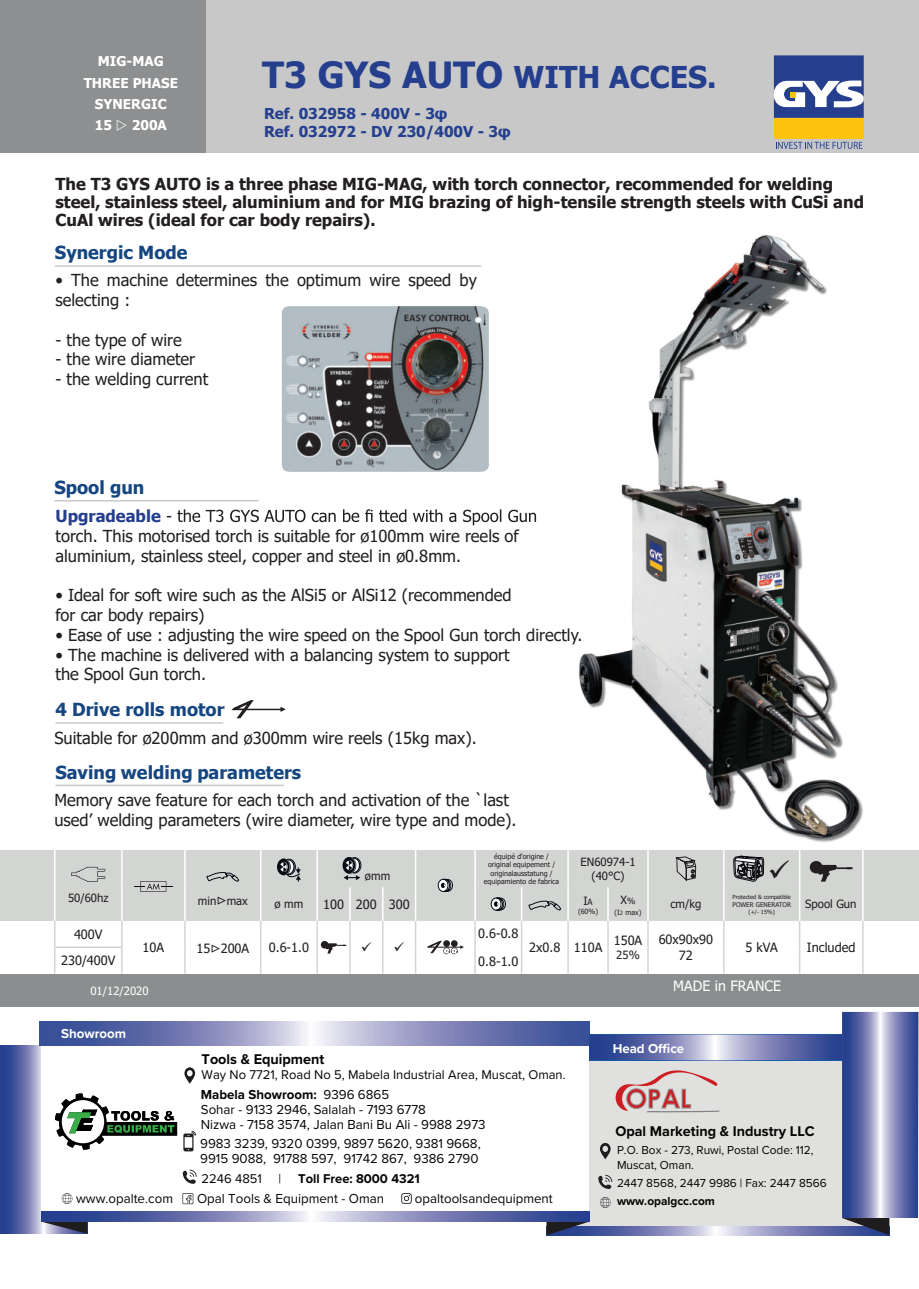
<style>
.page{position:relative;width:919px;height:1289px;background:#fff}
.page>*{position:absolute;margin:0;border:0;box-sizing:border-box;transform-origin:0 0}
.t1{font:700 30px "Tahoma";color:#253f8e}
.t2{font:700 18px "Tahoma";color:#154680}
.t3{font:16.5px/19.8px "Tahoma";color:#231f20}
.t4{font:700 16.5px/18px "Tahoma";color:#231f20}
.t5{font:700 16.5px "Tahoma";color:#253f8e}
.t6{font:700 15px/18px "Tahoma";color:#253f8e}
.t7{font:700 14.7px "Proxima Nova";color:#040503}
.t8{font:14.25px "Tahoma";color:#fff}
.t9{font:13.5px/15px "Proxima Nova";color:#040503}
.t10{font:700 13.5px "Tahoma";color:#fff}
.t11{font:700 13.5px "Proxima Nova";color:#fff}
.t12{font:13.2px "Proxima Nova";color:#040503}
.t13{font:700 13.2px "Proxima Nova";color:#040503}
.t14{font:12.75px/15.3px "Tahoma";color:#231f20;text-align:center}
.t15{font:12px/15px "Proxima Nova";color:#040503}
.t16{font:700 12px "Proxima Nova";color:#040503}
.t17{font:11.4px/13.6px "Tahoma";color:#231f20;text-align:center}
.t18{font:11.4px "Tahoma";color:#fff}
.t19{font:7.05px/8.6px "Tahoma";color:#231f20;text-align:center}
.t20{font:6.45px "Tahoma";color:#231f20}
.t21{font:5.7px "Tahoma";color:#231f20}
.s1{font-size:36px}
.s2{font-family:"Minion Pro";font-size:16.95px}
.s3{font-size:8.55px}
.s4{font-size:5.7px}
.s5{font-weight:700}
</style>
<div class="page">
<div style="left:0;top:0;width:918px;height:152px;background:#c7c8c7"></div>
<div style="left:773px;top:118px;width:90px;height:21px;background:#fec210"></div>
<svg style="left:773px;top:55px;width:90px;height:63px;background:#6274ab"></svg>
<svg style="left:776px;top:142px;width:86px;height:7px"></svg>
<div style="left:0;top:0;width:206px;height:152px;background:#8d8f90"></div>
<div style="left:589px;top:1060px;width:253px;height:166px;background:#e0e0df"></div>
<svg style="left:589px;top:1226px;width:253px;height:9px;background:#8e92c0"></svg>
<svg style="left:0;top:1045px;width:41px;height:188px;background:#6470ab"></svg>
<svg style="left:41px;top:1221px;width:46px;height:12px"></svg>
<svg style="left:546px;top:1221px;width:43px;height:14px"></svg>
<svg style="left:842px;top:1217px;width:47px;height:18px"></svg>
<div style="left:40px;top:1021px;width:549px;height:24px;background:#385098"></div>
<svg style="left:589px;top:1045px;width:253px;height:15px;background:#757eb4"></svg>
<svg style="left:41px;top:1211px;width:548px;height:10px;background:#757fb4"></svg>
<svg style="left:842px;top:1011px;width:76px;height:206px;background:#7982b6"></svg>
<svg style="left:615px;top:1068px;width:106px;height:44px;background:#d5b9b9"></svg>
<svg style="left:55px;top:1093px;width:122px;height:56px"></svg>
<svg style="left:184px;top:1067px;width:11px;height:16px"></svg>
<svg style="left:183px;top:1169px;width:14px;height:14px"></svg>
<svg style="left:183px;top:1130px;width:13px;height:21px"></svg>
<svg style="left:401px;top:1193px;width:11px;height:10px"></svg>
<svg style="left:182px;top:1193px;width:11px;height:11px"></svg>
<svg style="left:62px;top:1193px;width:11px;height:11px"></svg>
<svg style="left:600px;top:1142px;width:10px;height:16px"></svg>
<svg style="left:598px;top:1174px;width:14px;height:14px"></svg>
<svg style="left:600px;top:1196px;width:11px;height:12px"></svg>
<img style="left:621px;top:235px;width:206px;height:274px">
<hr style="left:55px;top:265px;width:426px;height:2px;background:#c8cac9">
<hr style="left:54px;top:500px;width:204px;height:1px;background:#c8cac9">
<img style="left:281px;top:306px;width:208px;height:166px">
<div style="left:0;top:974px;width:918px;height:32px;background:#8b8e8f"></div>
<div style="left:0;top:850px;width:918px;height:70px;background:#d3d5d3"></div>
<svg style="left:54px;top:509px;width:809px;height:536px"></svg>
<p class="t10" style="left:98px;top:56px;width:67px">MIG-MAG</p>
<p class="t10" style="left:84px;top:77px;width:96px">THREE PHASE</p>
<p class="t10" style="left:95px;top:98px;width:73px">SYNERGIC</p>
<p class="t10" style="left:95px;top:119px;width:19px">15</p>
<p class="t10" style="left:132px;top:119px;width:37px">200A</p>
<h1 class="t1" style="left:262px;top:65px;width:456px"><span class="s1">T3 GYS AUTO</span> WITH ACCES.</h1>
<p class="t6" style="left:264px;top:105px;width:248px">Ref. 032958 - 400V - 3φ<br>Ref. 032972 - DV 230/400V - 3φ</p>
<p class="t4" style="left:55px;top:177px;width:810px">The T3 GYS AUTO is a three phase MIG-MAG, with torch connector, recommended for welding steel, stainless steel, aluminium and for MIG brazing of high-tensile strength steels with CuSi and<br>CuAl wires (ideal for car body repairs).</p>
<p class="t2" style="left:55px;top:245px;width:134px">Synergic Mode</p>
<p class="t3" style="left:55px;top:271px;width:423px">ï The machine determines the optimum wire speed by selecting :</p>
<p class="t3" style="left:55px;top:330px;width:128px">- the type of wire</p>
<p class="t3" style="left:55px;top:350px;width:141px">- the wire diameter</p>
<p class="t3" style="left:55px;top:370px;width:154px">- the welding current</p>
<p class="t2" style="left:54px;top:480px;width:91px">Spool gun</p>
<p class="t5" style="left:56px;top:509px;width:107px">Upgradeable</p>
<p class="t3" style="left:55px;top:526px;width:465px">torch. This motorised torch is suitable for ø100mm wire reels of aluminium, stainless steel, copper and steel in ø0.8mm.</p>
<p class="t3" style="left:55px;top:586px;width:528px">ï Ideal for soft wire such as the AlSi5 or AlSi12 (recommended<br>for car body repairs)<br>ï Ease of use : adjusting the wire speed on the Spool Gun torch directly. ï The machine is delivered with a balancing system to support<br>the Spool Gun torch.</p>
<p class="t2" style="left:55px;top:702px;width:171px">4 Drive rolls motor</p>
<p class="t3" style="left:54px;top:729px;width:424px">Suitable for ø200mm and ø300mm wire reels (15kg max).</p>
<p class="t2" style="left:55px;top:764px;width:247px">Saving welding parameters</p>
<p class="t3" style="left:54px;top:791px;width:463px">Memory save feature for each torch and activation of the `last used’ welding parameters (wire diameter, wire type and mode).</p>
<p class="t17" style="left:365px;top:869px;width:27px">ømm</p>
<p class="t19" style="left:484px;top:852px;width:77px">équipé d’origine / original equipement / originalausstatung / equipamiento de fabrica</p>
<p class="t17" style="left:580px;top:855px;width:57px">EN60974-1 (40°C)</p>
<p class="t17" style="left:68px;top:891px;width:42px">50/60hz</p>
<p class="t17" style="left:198px;top:895px;width:51px">min<span class="s2">▷</span>max</p>
<p class="t17" style="left:274px;top:898px;width:30px">ø mm</p>
<p class="t14" style="left:323px;top:897px;width:88px">100 200 300</p>
<p class="t17" style="left:583px;top:895px;width:11px">I<span class="s3">A</span></p>
<p class="t19" style="left:578px;top:907px;width:22px">(60%)</p>
<p class="t14" style="left:74px;top:927px;width:30px">400V</p>
<p class="t14" style="left:61px;top:953px;width:56px">230/400V</p>
<p class="t14" style="left:143px;top:940px;width:23px">10A</p>
<p class="t14" style="left:196px;top:941px;width:54px">15<span class="s2">▷</span>200A</p>
<p class="t14" style="left:269px;top:940px;width:42px">0.6-1.0</p>
<p class="t18" style="left:90px;top:985px;width:60px">01/12/2020</p>
<p class="t14" style="left:478px;top:926px;width:42px">0.6-0.8</p>
<p class="t14" style="left:478px;top:954px;width:42px">0.8-1.0</p>
<p class="t14" style="left:529px;top:940px;width:75px">2x0.8 110A</p>
<p class="t17" style="left:620px;top:894px;width:16px">X<span class="s3">%</span></p>
<p class="t19" style="left:614px;top:908px;width:29px">(I<span class="s4">2</span> max)</p>
<p class="t14" style="left:613px;top:933px;width:30px">150A</p>
<p class="t17" style="left:616px;top:948px;width:25px">25%</p>
<p class="t11" style="left:61px;top:1028px;width:66px">Showroom</p>
<p class="t17" style="left:670px;top:898px;width:33px">cm/kg</p>
<p class="t21" style="left:732px;top:894px;width:60px">Protected &amp; compatible</p>
<p class="t20" style="left:732px;top:901px;width:60px">POWER GENERATOR</p>
<p class="t21" style="left:748px;top:908px;width:28px">(+/- 15%)</p>
<p class="t17" style="left:805px;top:898px;width:53px">Spool Gun</p>
<p class="t14" style="left:658px;top:932px;width:56px">60x90x90<br>72</p>
<p class="t14" style="left:745px;top:940px;width:34px">5 kVA</p>
<p class="t14" style="left:806px;top:940px;width:50px">Included</p>
<p class="t8" style="left:673px;top:978px;width:109px">MADE in FRANCE</p>
<p class="t7" style="left:202px;top:1053px;width:124px">Tools &amp; Equipment</p>
<p class="t12" style="left:202px;top:1068px;width:365px">Way No 7721, Road No 5, Mabela Industrial Area, Muscat, Oman.</p>
<p class="t9" style="left:201px;top:1087px;width:286px"><span class="s5">Mabela Showroom:</span> 9396 6865<br>Sohar - 9133 2946, Salalah - 7193 6778<br>Nizwa - 7158 3574, Jalan Bani Bu Ali - 9988 2973</p>
<p class="t9" style="left:200px;top:1136px;width:282px">9983 3239, 9320 0399, 9897 5620, 9381 9668,<br>9915 9088, 91788 597, 91742 867, 9386 2790</p>
<p class="t12" style="left:202px;top:1172px;width:62px">2246 4851</p>
<p class="t12" style="left:278px;top:1172px;width:4px">|</p>
<p class="t13" style="left:298px;top:1172px;width:123px">Toll Free: 8000 4321</p>
<p class="t9" style="left:76px;top:1191px;width:98px">www.opalte.com</p>
<p class="t9" style="left:197px;top:1191px;width:188px">Opal Tools &amp; Equipment - Oman</p>
<p class="t9" style="left:415px;top:1191px;width:139px">opaltoolsandequipment</p>
<p class="t11" style="left:612px;top:1042px;width:73px">Head Office</p>
<p class="t7" style="left:615px;top:1124px;width:201px">Opal Marketing &amp; Industry LLC</p>
<p class="t15" style="left:617px;top:1143px;width:198px">P.O. Box - 273, Ruwi, Postal Code: 112,<br>Muscat, Oman.</p>
<p class="t15" style="left:617px;top:1176px;width:211px">2447 8568, 2447 9986 | Fax: 2447 8566</p>
<p class="t16" style="left:617px;top:1196px;width:99px">www.opalgcc.com</p>
</div>
